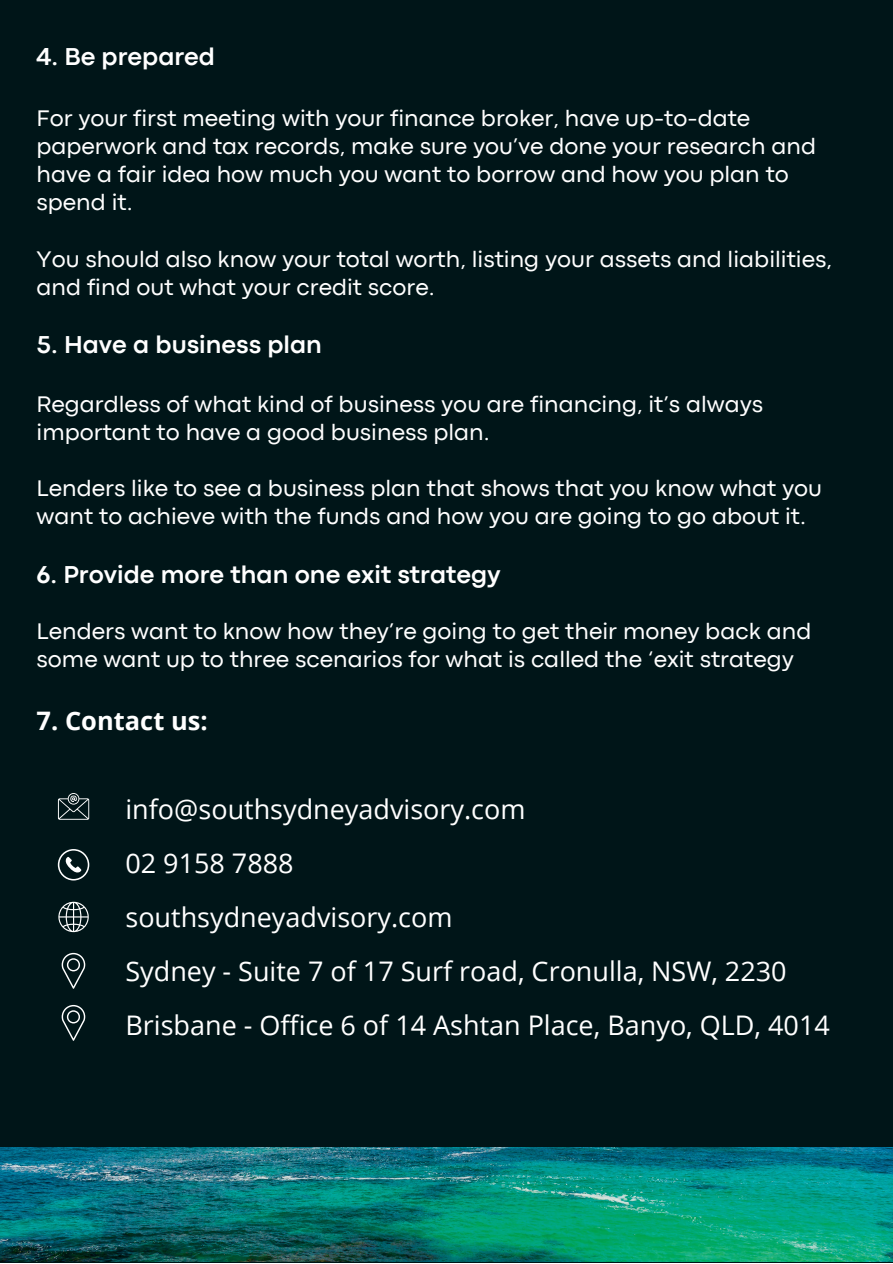
<style>
.page{position:relative;width:893px;height:1264px;background:#fff}
.page>*{position:absolute;margin:0;border:0;box-sizing:border-box;transform-origin:0 0}
.t1{font:27px/54px "Open Sans";color:#fff}
.t2{font:700 25.5px "Codec Pro";color:#fff}
.t3{font:700 25.5px "Open Sans";color:#fff}
.t4{font:23.55px/28px "Codec Pro";color:#fff}
</style>
<div class="page">
<div style="left:0;top:0;width:892px;height:1262px;background:#001518"></div>
<img style="left:0;top:1147px;width:892px;height:114px">
<svg style="left:58px;top:793px;width:31px;height:26px"></svg>
<svg style="left:58px;top:849px;width:31px;height:31px"></svg>
<svg style="left:58px;top:901px;width:31px;height:31px"></svg>
<svg style="left:62px;top:952px;width:23px;height:36px"></svg>
<svg style="left:62px;top:1004px;width:23px;height:36px"></svg>
<p class="t2" style="left:37px;top:48px;width:180px">4. Be prepared</p>
<p class="t4" style="left:37px;top:106px;width:781px">For your first meeting with your finance broker, have up-to-date paperwork and tax records, make sure you’ve done your research and have a fair idea how much you want to borrow and how you plan to spend it.</p>
<p class="t4" style="left:37px;top:246px;width:796px">You should also know your total worth, listing your assets and liabilities, and find out what your credit score.</p>
<p class="t2" style="left:37px;top:335px;width:287px">5. Have a business plan</p>
<p class="t4" style="left:37px;top:391px;width:728px">Regardless of what kind of business you are financing, it’s always important to have a good business plan.</p>
<p class="t4" style="left:37px;top:476px;width:787px">Lenders like to see a business plan that shows that you know what you want to achieve with the funds and how you are going to go about it.</p>
<p class="t2" style="left:37px;top:565px;width:465px">6. Provide more than one exit strategy</p>
<p class="t4" style="left:37px;top:618px;width:776px">Lenders want to know how they’re going to get their money back and some want up to three scenarios for what is called the ‘exit strategy</p>
<p class="t3" style="left:37px;top:702px;width:173px">7. Contact us:</p>
<p class="t1" style="left:125px;top:781px;width:705px">info@southsydneyadvisory.com<br>02 9158 7888<br>southsydneyadvisory.com<br>Sydney - Suite 7 of 17 Surf road, Cronulla, NSW, 2230<br>Brisbane - Office 6 of 14 Ashtan Place, Banyo, QLD, 4014</p>
</div>
